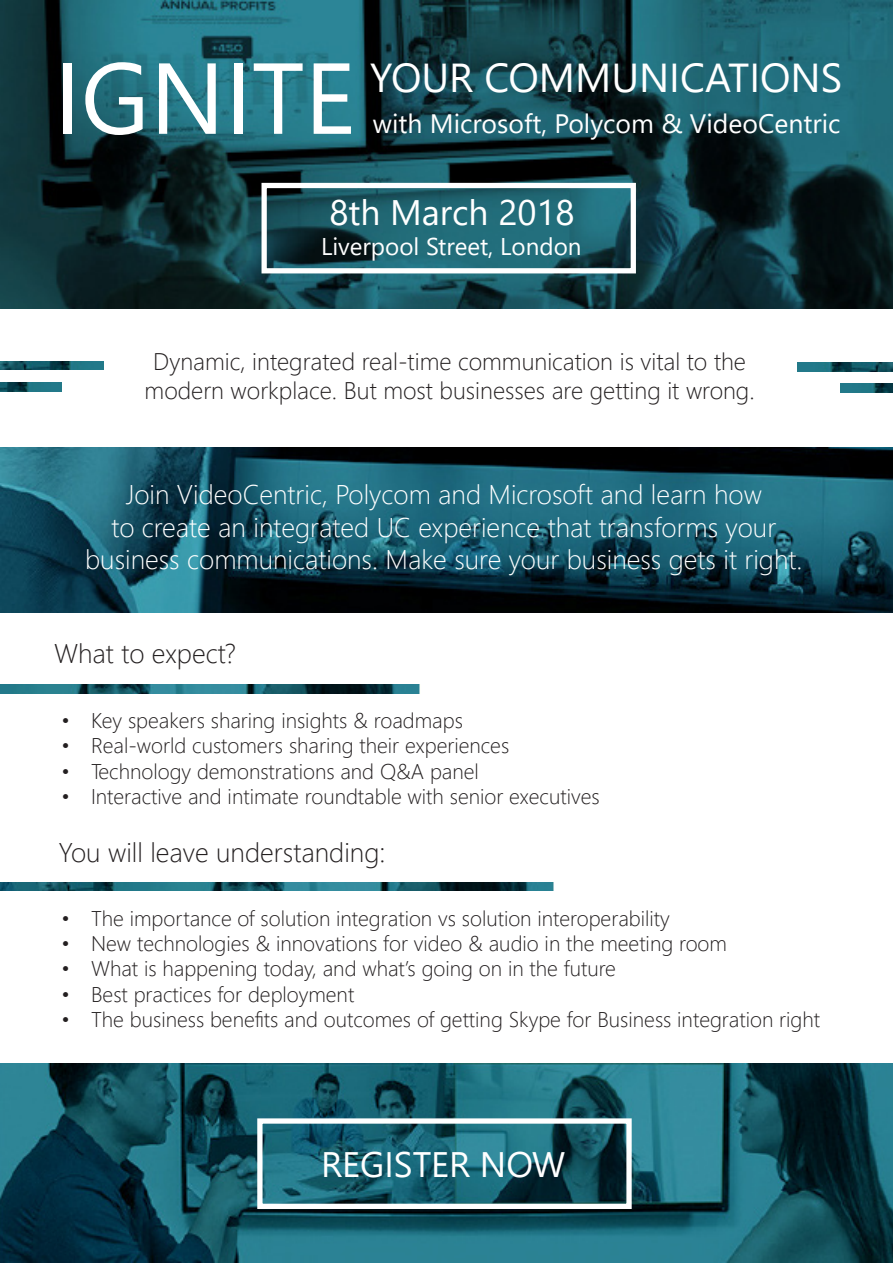
<style>
.page{position:relative;width:893px;height:1263px;background:#fff}
.page>*{position:absolute;margin:0;border:0;box-sizing:border-box;transform-origin:0 0}
.t1{font:100.5px "Segoe UI";color:#fff}
.t2{font:40.35px "Segoe UI";color:#fff}
.t3{font:35.4px "Segoe UI";color:#fff}
.t4{font:300 27px/32.4px "Segoe UI";color:#fff;text-align:center}
.t5{font:300 27px "Segoe UI";color:#231f20}
.t6{font:26.55px "Segoe UI";color:#fff}
.t7{font:24.15px "Segoe UI";color:#fff}
.t8{font:300 24px/28.8px "Segoe UI";color:#231f20;text-align:center}
.t9{font:300 21.3px "Segoe UI";color:#231f20}
</style>
<div class="page">
<img style="left:0;top:1063px;width:893px;height:200px">
<img style="left:0;top:447px;width:893px;height:165px">
<img style="left:0;top:0;width:893px;height:309px">
<div style="left:257px;top:1118px;width:375px;height:91px;border:5px solid #fff"></div>
<div style="left:261px;top:183px;width:375px;height:90px;border:5px solid #fff"></div>
<img style="left:0;top:685px;width:420px;height:8px">
<img style="left:0;top:882px;width:554px;height:9px">
<img style="left:0;top:361px;width:104px;height:9px">
<img style="left:0;top:383px;width:61px;height:8px">
<img style="left:797px;top:362px;width:96px;height:9px">
<img style="left:840px;top:384px;width:53px;height:8px">
<p class="t1" style="left:54px;top:3px;width:303px">IGNITE</p>
<p class="t2" style="left:370px;top:40px;width:473px">YOUR COMMUNICATIONS</p>
<p class="t6" style="left:373px;top:99px;width:469px">with Microsoft, Polycom &amp; VideoCentric</p>
<p class="t3" style="left:329px;top:179px;width:247px">8th March 2018</p>
<p class="t7" style="left:321px;top:224px;width:262px">Liverpool Street, London</p>
<p class="t8" style="left:145px;top:345px;width:612px">Dynamic, integrated real-time communication is vital to the modern workplace. But most businesses are getting it wrong.</p>
<p class="t4" style="left:85px;top:476px;width:719px">Join VideoCentric, Polycom and Microsoft and learn how<br>to create an integrated UC experience that transforms your business communications. Make sure your business gets it right.</p>
<p class="t5" style="left:54px;top:628px;width:184px">What to expect?</p>
<p class="t9" style="left:62px;top:700px;width:403px">• Key speakers sharing insights &amp; roadmaps</p>
<p class="t9" style="left:62px;top:726px;width:449px">• Real-world customers sharing their experiences</p>
<p class="t9" style="left:62px;top:751px;width:419px">• Technology demonstrations and Q&amp;A panel</p>
<p class="t9" style="left:62px;top:776px;width:539px">• Interactive and intimate roundtable with senior executives</p>
<p class="t5" style="left:58px;top:827px;width:328px">You will leave understanding:</p>
<p class="t9" style="left:62px;top:898px;width:610px">• The importance of solution integration vs solution interoperability</p>
<p class="t9" style="left:62px;top:923px;width:667px">• New technologies &amp; innovations for video &amp; audio in the meeting room</p>
<p class="t9" style="left:62px;top:949px;width:556px">• What is happening today, and what’s going on in the future</p>
<p class="t9" style="left:62px;top:974px;width:294px">• Best practices for deployment</p>
<p class="t9" style="left:62px;top:1000px;width:760px">• The business benefits and outcomes of getting Skype for Business integration right</p>
<p class="t3" style="left:321px;top:1131px;width:246px">REGISTER NOW</p>
</div>
